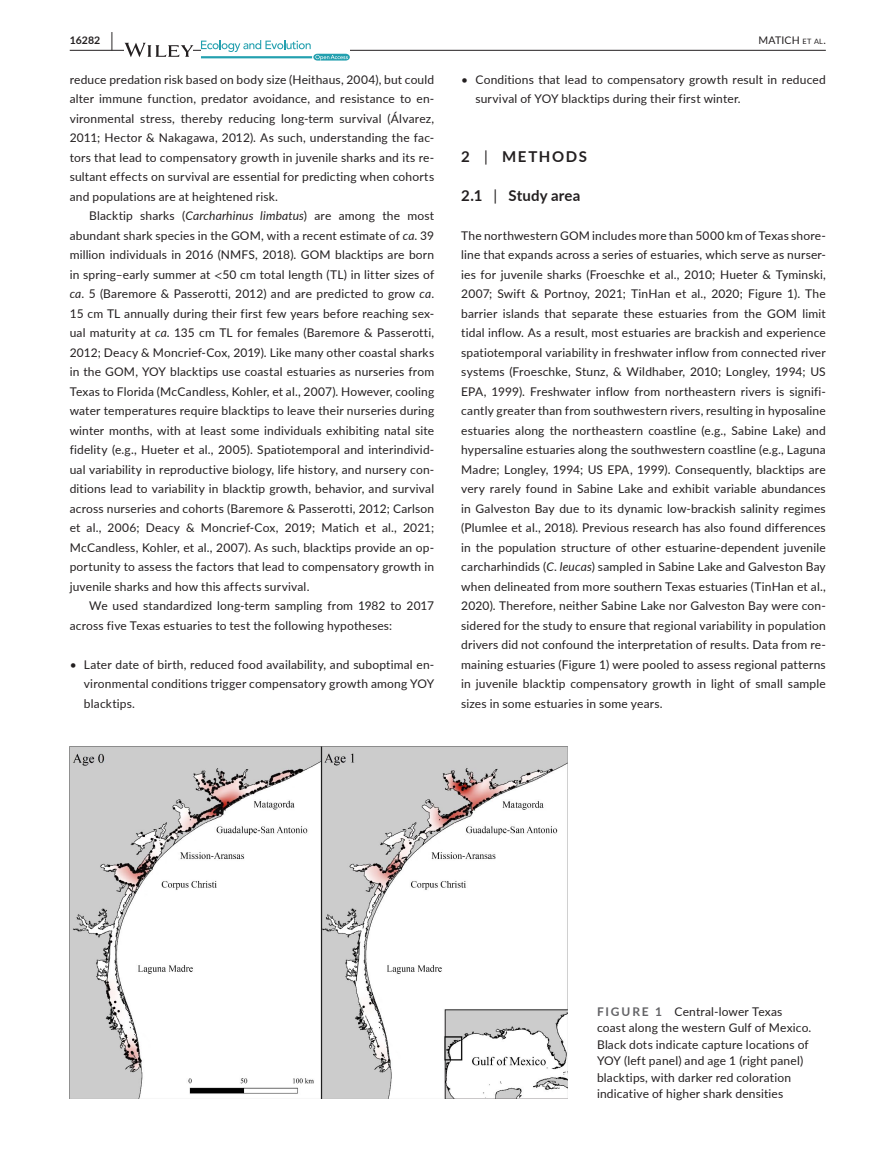
<style>
.page{position:relative;width:893px;height:1174px;background:#fff}
.page>*{position:absolute;margin:0;border:0;box-sizing:border-box;transform-origin:0 0}
.t1{font:700 15px "Lato";letter-spacing:.01em;color:#231f20}
.t2{font:700 15px "Lato";letter-spacing:.11em;color:#231f20}
.t3{font:12px/19.5px "Lato";letter-spacing:.015em;color:#231f20;text-align:justify}
.t4{font:10.5px "Lato";letter-spacing:.02em;color:#231f20}
.t5{font:700 10.5px "Lato";color:#231f20}
.s1{font-size:19.5px}
.s2{font-size:7.35px}
.s3{font-style:italic}
.s4{font-family:"STIX"}
.s5{font-weight:400}
.s6{font-weight:700;color:#636366}
</style>
<div class="page">
<hr style="left:70px;top:50px;width:756px;height:1px;background:#231f20">
<svg style="left:125px;top:43px;width:68px;height:14px"></svg>
<svg style="left:201px;top:40px;width:149px;height:21px"></svg>
<img style="left:70px;top:746px;width:497px;height:352px">
<p class="t5" style="left:70px;top:33px;width:45px">16282 <span class="s1">|</span></p>
<p class="t4" style="left:758px;top:33px;width:69px">MATICH <span class="s2">et al</span>.</p>
<p class="t3" style="left:70px;top:69px;width:366px">reduce predation risk based on body size (Heithaus, 2004), but could alter immune function, predator avoidance, and resistance to en&shy;vironmental stress, thereby reducing long-term survival (Álvarez, 2011; Hector &amp; Nakagawa, 2012). As such, understanding the fac&shy;tors that lead to compensatory growth in juvenile sharks and its re&shy;sultant effects on survival are essential for predicting when cohorts and populations are at heightened risk.</p>
<p class="t3" style="left:70px;top:206px;width:366px;text-indent:20px">Blacktip sharks (<span class="s3">Carcharhinus limbatus</span>) are among the most abundant shark species in the GOM, with a recent estimate of <span class="s3">ca</span>. 39 million individuals in 2016 (NMFS, 2018). GOM blacktips are born in spring–early summer at <span class="s4">&lt;</span>50 cm total length (TL) in litter sizes of <span class="s3">ca</span>. 5 (Baremore &amp; Passerotti, 2012) and are predicted to grow <span class="s3">ca</span>.<br>15 cm TL annually during their first few years before reaching sex&shy;ual maturity at <span class="s3">ca</span>. 135 cm TL for females (Baremore &amp; Passerotti, 2012; Deacy &amp; Moncrief-Cox, 2019). Like many other coastal sharks in the GOM, YOY blacktips use coastal estuaries as nurseries from Texas to Florida (McCandless, Kohler, et al., 2007). However, cooling water temperatures require blacktips to leave their nurseries during winter months, with at least some individuals exhibiting natal site fidelity (e.g., Hueter et al., 2005). Spatiotemporal and interindivid&shy;ual variability in reproductive biology, life history, and nursery con&shy;ditions lead to variability in blacktip growth, behavior, and survival across nurseries and cohorts (Baremore &amp; Passerotti, 2012; Carlson et al., 2006; Deacy &amp; Moncrief-Cox, 2019; Matich et al., 2021; McCandless, Kohler, et al., 2007). As such, blacktips provide an op&shy;portunity to assess the factors that lead to compensatory growth in juvenile sharks and how this affects survival.</p>
<p class="t3" style="left:70px;top:596px;width:366px;text-indent:20px">We used standardized long-term sampling from 1982 to 2017 across five Texas estuaries to test the following hypotheses:</p>
<p class="t3" style="left:84px;top:654px;width:352px;text-indent:-14px">• Later date of birth, reduced food availability, and suboptimal en&shy;vironmental conditions trigger compensatory growth among YOY blacktips.</p>
<p class="t3" style="left:475px;top:69px;width:352px;text-indent:-14px">• Conditions that lead to compensatory growth result in reduced survival of YOY blacktips during their first winter.</p>
<p class="t2" style="left:461px;top:145px;width:127px">2 <span class="s5">|</span> METHODS</p>
<p class="t1" style="left:461px;top:184px;width:121px">2.1 <span class="s5">|</span> Study area</p>
<p class="t3" style="left:461px;top:225px;width:366px">The northwestern GOM includes more than 5000 km of Texas shore&shy;line that expands across a series of estuaries, which serve as nurser&shy;ies for juvenile sharks (Froeschke et al., 2010; Hueter &amp; Tyminski, 2007; Swift &amp; Portnoy, 2021; TinHan et al., 2020; Figure 1). The barrier islands that separate these estuaries from the GOM limit tidal inflow. As a result, most estuaries are brackish and experience spatiotemporal variability in freshwater inflow from connected river systems (Froeschke, Stunz, &amp; Wildhaber, 2010; Longley, 1994; US EPA, 1999). Freshwater inflow from northeastern rivers is signifi&shy;cantly greater than from southwestern rivers, resulting in hyposaline estuaries along the northeastern coastline (e.g., Sabine Lake) and hypersaline estuaries along the southwestern coastline (e.g., Laguna Madre; Longley, 1994; US EPA, 1999). Consequently, blacktips are very rarely found in Sabine Lake and exhibit variable abundances in Galveston Bay due to its dynamic low-brackish salinity regimes (Plumlee et al., 2018). Previous research has also found differences in the population structure of other estuarine-dependent juvenile carcharhindids (<span class="s3">C</span>. <span class="s3">leucas</span>) sampled in Sabine Lake and Galveston Bay when delineated from more southern Texas estuaries (TinHan et al., 2020). Therefore, neither Sabine Lake nor Galveston Bay were con&shy;sidered for the study to ensure that regional variability in population drivers did not confound the interpretation of results. Data from re&shy;maining estuaries (Figure 1) were pooled to assess regional patterns in juvenile blacktip compensatory growth in light of small sample sizes in some estuaries in some years.</p>
<p class="t3" style="left:597px;top:1002px;width:216px;line-height:16.5px;text-align:left"><span class="s6">FIGURE 1</span> Central-lower Texas coast along the western Gulf of Mexico.<br>Black dots indicate capture locations of YOY (left panel) and age 1 (right panel) blacktips, with darker red coloration indicative of higher shark densities</p>
</div>
